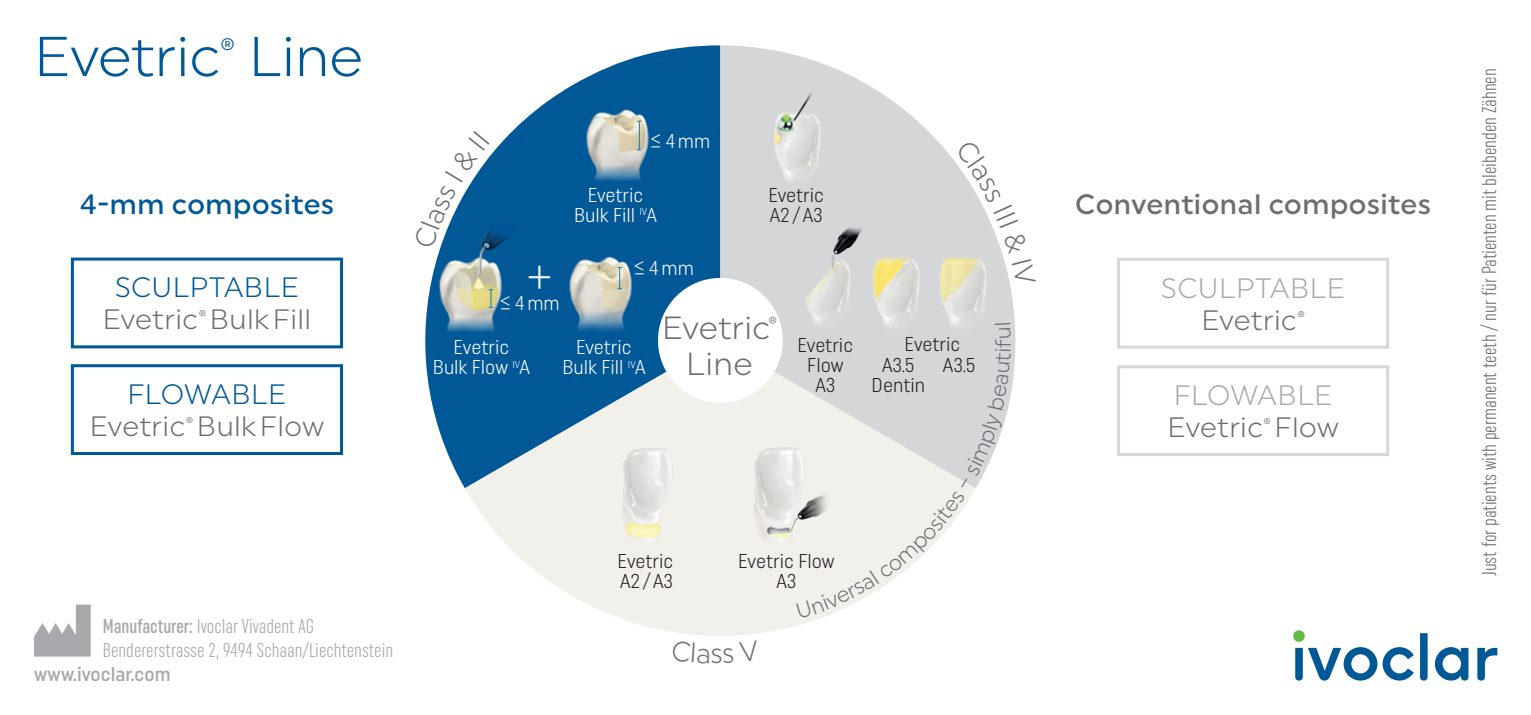
<style>
.page{position:relative;width:1531px;height:715px;background:#fff}
.page>*{position:absolute;margin:0;border:0;box-sizing:border-box;transform-origin:0 0}
.Produktname_unif{font:56px "Uniform Pro Ivoclar Lgt";color:#015897}
.Head_Roman_16_red{font:44.4px "Uniform Pro Ivoclar Lgt";color:#fff;scale:.96 1}
.t1{font:32px "Uniform Pro Ivoclar Lgt";letter-spacing:.01em;color:#6c6d70}
.Head_Roman_16_red-2{font:28px "Uniform Pro Ivoclar Lgt";letter-spacing:.01em;color:#6c6d70}
.t2{font:500 28px "Uniform Pro Ivoclar";letter-spacing:.02em;color:#6c6d70}
.t3{font:28px "Uniform Pro Ivoclar Lgt";letter-spacing:.015em;color:#015897}
.t4{font:28px "Uniform Pro Ivoclar Lgt";letter-spacing:.015em;color:#a8a9ad}
.t5{font:500 28px "Uniform Pro Ivoclar";letter-spacing:.02em;color:#015897}
.Head_Roman_16_red-3{font:28px "Uniform Pro Ivoclar Lgt";letter-spacing:.01em;color:#6c6d70;scale:.96 1}
.Head_Roman_16_red-4{font:20px/20px "Uniform Pro Ivoclar Con Lgt";color:#231f20;text-align:center}
._01_Fliesstext_Uni_Con_Lgt{font:20px/24px "Uniform Pro Ivoclar Xcon Lgt";color:#a8a9ad}
.Head_Roman_16_red-5{font:20px/20px "Uniform Pro Ivoclar Con Lgt";color:#fff;text-align:center}
._01_Fliesstext_Uni_Con_Lgt-2{font:20px "Uniform Pro Ivoclar Xcon Lgt";color:#6c6d70}
._06_Untertitel_Uni_Con_Med{font:500 20px "Uniform Pro Ivoclar Con";color:#a8a9ad}
.s1{font-family:"Uniform Pro Ivoclar Xcon";font-weight:500}
</style>
<div class="page">
<svg style="left:425px;top:45px;width:295px;height:443px;fill:#015897"></svg>
<svg style="left:465px;top:340px;width:355px;height:296px;fill:#f1f0eb"></svg>
<svg style="left:720px;top:45px;width:295px;height:443px;fill:#d5d6d8"></svg>
<img style="left:608px;top:413px;width:109px;height:159px">
<img style="left:737px;top:406px;width:59px;height:168px">
<img style="left:744px;top:84px;width:100px;height:109px">
<img style="left:910px;top:227px;width:84px;height:96px">
<img style="left:875px;top:250px;width:69px;height:73px">
<img style="left:795px;top:224px;width:80px;height:152px">
<img style="left:579px;top:106px;width:82px;height:123px">
<svg style="left:637px;top:120px;width:5px;height:30px"></svg>
<img style="left:437px;top:224px;width:80px;height:154px">
<svg style="left:489px;top:289px;width:4px;height:19px"></svg>
<img style="left:558px;top:245px;width:93px;height:139px">
<svg style="left:617px;top:267px;width:5px;height:22px"></svg>
<div style="left:658px;top:278px;width:125px;height:124px;background:#fff;border-radius:50%"></div>
<div style="left:71px;top:257px;width:272px;height:91px;border:3px solid #015897"></div>
<div style="left:71px;top:364px;width:272px;height:91px;border:3px solid #015897"></div>
<div style="left:1117px;top:258px;width:272px;height:90px;border:3px solid #d5d6d8"></div>
<div style="left:1117px;top:365px;width:272px;height:91px;border:3px solid #d5d6d8"></div>
<svg style="left:34px;top:604px;width:57px;height:52px"></svg>
<svg style="left:1293px;top:630px;width:12px;height:11px"></svg>
<svg style="left:1295px;top:633px;width:202px;height:47px"></svg>
<svg style="left:425px;top:131px;width:65px;height:118px"></svg>
<svg style="left:955px;top:139px;width:60px;height:146px"></svg>
<svg style="left:796px;top:323px;width:215px;height:295px"></svg>
<p class="Produktname_unif" style="left:34px;top:24px;width:331px">Evetric<sup>®</sup> Line</p>
<p class="t5" style="left:80px;top:188px;width:256px">4-mm composites</p>
<p class="t3" style="left:115px;top:271px;width:185px">SCULPTABLE</p>
<p class="Head_Roman_16_red-2" style="left:103px;top:303px;width:210px">Evetric<sup>®</sup> BulkFill</p>
<p class="t3" style="left:128px;top:378px;width:160px">FLOWABLE</p>
<p class="Head_Roman_16_red-2" style="left:90px;top:410px;width:235px">Evetric<sup>®</sup> BulkFlow</p>
<p class="Head_Roman_16_red" style="left:527px;top:251px;width:28px">+</p>
<p class="Head_Roman_16_red-5" style="left:500px;top:292px;width:61px">&lt;– 4mm</p>
<p class="Head_Roman_16_red-5" style="left:651px;top:130px;width:61px">&lt;– 4mm</p>
<p class="Head_Roman_16_red-5" style="left:574px;top:184px;width:84px">Evetric<br>Bulk Fill <sup>IV</sup>A</p>
<p class="Head_Roman_16_red-5" style="left:634px;top:257px;width:61px">&lt;– 4mm</p>
<p class="Head_Roman_16_red-4" style="left:768px;top:184px;width:57px;text-align:left">Evetric<br>A2/A3</p>
<p class="Head_Roman_16_red-5" style="left:433px;top:337px;width:99px">Evetric<br>Bulk Flow <sup>IV</sup>A</p>
<p class="Head_Roman_16_red-5" style="left:562px;top:337px;width:84px">Evetric<br>Bulk Fill <sup>IV</sup>A</p>
<p class="t1" style="left:662px;top:309px;width:117px">Evetric<sup>®</sup></p>
<p class="t1" style="left:686px;top:345px;width:68px">Line</p>
<p class="Head_Roman_16_red-4" style="left:797px;top:334px;width:57px">Evetric<br>Flow</p>
<p class="Head_Roman_16_red-4" style="left:815px;top:374px;width:22px">A3</p>
<p class="Head_Roman_16_red-4" style="left:904px;top:334px;width:57px">Evetric</p>
<p class="Head_Roman_16_red-4" style="left:882px;top:354px;width:34px">A3.5</p>
<p class="Head_Roman_16_red-4" style="left:871px;top:374px;width:55px">Dentin</p>
<p class="Head_Roman_16_red-4" style="left:943px;top:354px;width:34px">A3.5</p>
<p class="_01_Fliesstext_Uni_Con_Lgt" style="left:103px;top:613px;width:292px"><span class="s1">Manufacturer:</span> Ivoclar Vivadent AG<br>Bendererstrasse 2, 9494 Schaan/Liechtenstein</p>
<p class="_06_Untertitel_Uni_Con_Med" style="left:34px;top:661px;width:138px">www.ivoclar.com</p>
<p class="Head_Roman_16_red-4" style="left:617px;top:550px;width:57px;text-align:left">Evetric<br>A2/A3</p>
<p class="Head_Roman_16_red-4" style="left:738px;top:550px;width:98px">Evetric Flow<br>A3</p>
<p class="Head_Roman_16_red-3" style="left:711px;top:637px;width:14px">s</p>
<p class="t2" style="left:1075px;top:188px;width:357px">Conventional composites</p>
<p class="t4" style="left:1161px;top:271px;width:185px">SCULPTABLE</p>
<p class="Head_Roman_16_red-2" style="left:1201px;top:303px;width:105px">Evetric<sup>®</sup></p>
<p class="t4" style="left:1174px;top:379px;width:160px">FLOWABLE</p>
<p class="Head_Roman_16_red-2" style="left:1167px;top:411px;width:172px">Evetric<sup>®</sup> Flow</p>
<p class="_01_Fliesstext_Uni_Con_Lgt-2" style="left:1477px;top:576px;width:509px;rotate:-90deg">Just for patients with permanent teeth / nur für Patienten mit bleibenden Zähnen</p>
</div>
